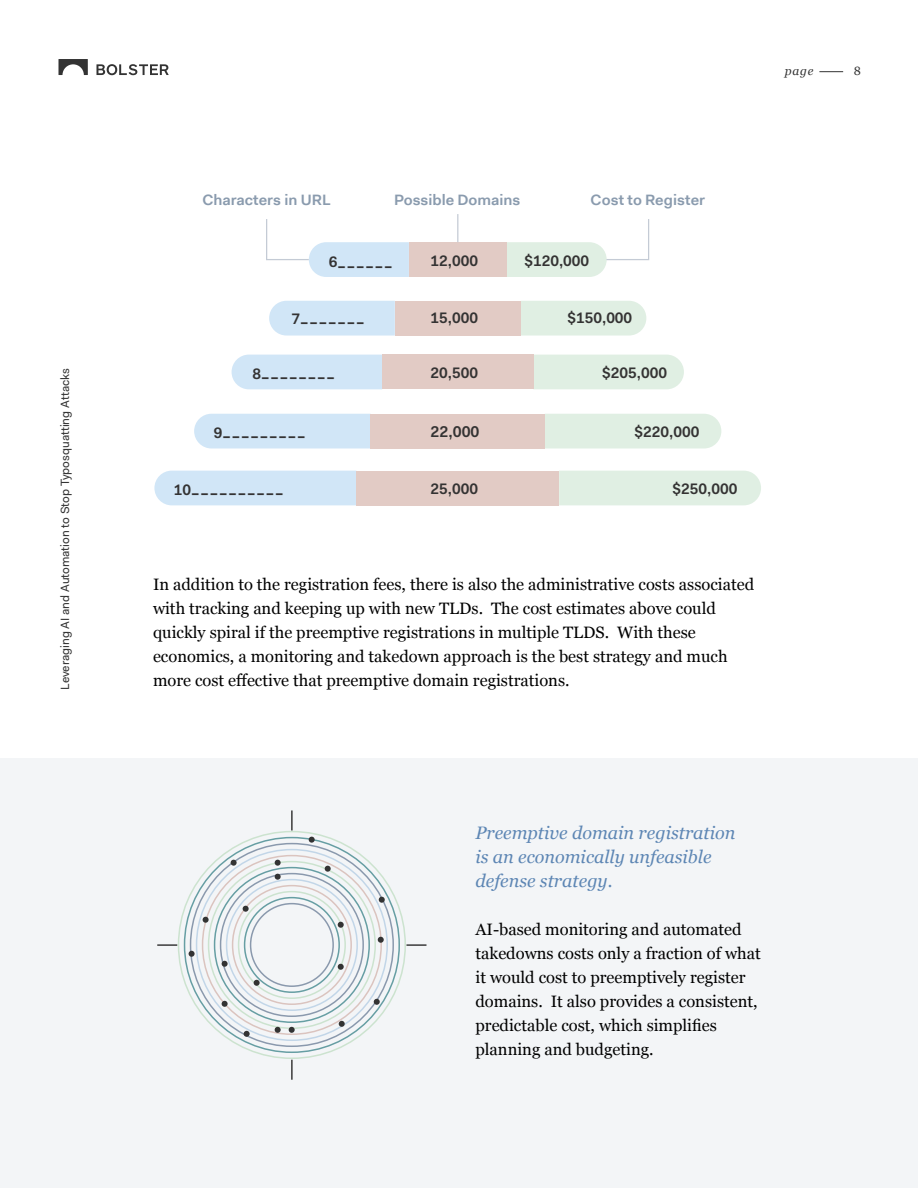
<style>
.page{position:relative;width:918px;height:1188px;background:#fff}
.page>*{position:absolute;margin:0;border:0;box-sizing:border-box;transform-origin:0 0}
.t1{font:22.5px "Georgia";color:#343333}
.body_paragraph{font:italic 18px/24px "Georgia";color:#5d86b4}
.body_paragraph-2{font:16.5px/24px "Georgia";color:#000}
.t2{font:600 15.6px "Fakt";color:#343333}
.t3{font:600 15.3px "Fakt";color:#343333}
.t4{font:600 15px "Fakt TT";color:#8a9bae}
.t5{font:12px "Fakt";color:#333}
.t6{font:italic 12px "Georgia";color:#333}
.t7{font:12px "Georgia";color:#333}
</style>
<div class="page">
<svg style="left:96px;top:64px;width:73px;height:11px"></svg>
<svg style="left:59px;top:59px;width:29px;height:16px"></svg>
<div style="left:0;top:758px;width:918px;height:430px;background:#f3f5f7"></div>
<div style="left:232px;top:885px;width:120px;height:120px;border:2px solid #dbc4bf;border-radius:50%"></div>
<div style="left:238px;top:891px;width:108px;height:108px;border:2px solid #cce3cf;border-radius:50%"></div>
<div style="left:244px;top:897px;width:96px;height:96px;border:2px solid #669ea3;border-radius:50%"></div>
<div style="left:250px;top:903px;width:84px;height:84px;border:2px solid #8a99ad;border-radius:50%"></div>
<hr style="left:291px;top:810px;width:2px;height:20px;background:#333">
<hr style="left:291px;top:1060px;width:2px;height:20px;background:#333">
<hr style="left:157px;top:944px;width:20px;height:2px;background:#333">
<hr style="left:406px;top:944px;width:20px;height:2px;background:#333">
<svg style="left:231px;top:860px;width:6px;height:6px"></svg>
<svg style="left:275px;top:860px;width:6px;height:6px"></svg>
<svg style="left:275px;top:874px;width:6px;height:6px"></svg>
<svg style="left:325px;top:866px;width:6px;height:6px"></svg>
<svg style="left:309px;top:837px;width:6px;height:6px"></svg>
<svg style="left:379px;top:897px;width:6px;height:6px"></svg>
<svg style="left:378px;top:937px;width:6px;height:6px"></svg>
<svg style="left:338px;top:922px;width:6px;height:6px"></svg>
<svg style="left:338px;top:964px;width:6px;height:6px"></svg>
<svg style="left:374px;top:999px;width:6px;height:6px"></svg>
<svg style="left:339px;top:1021px;width:6px;height:6px"></svg>
<svg style="left:289px;top:1027px;width:6px;height:6px"></svg>
<svg style="left:275px;top:1027px;width:6px;height:6px"></svg>
<svg style="left:254px;top:980px;width:6px;height:6px"></svg>
<svg style="left:244px;top:1031px;width:6px;height:6px"></svg>
<svg style="left:222px;top:1001px;width:6px;height:6px"></svg>
<svg style="left:222px;top:961px;width:6px;height:6px"></svg>
<svg style="left:189px;top:951px;width:6px;height:6px"></svg>
<svg style="left:203px;top:917px;width:6px;height:6px"></svg>
<svg style="left:243px;top:906px;width:6px;height:6px"></svg>
<div style="left:559px;top:471px;width:202px;height:34px;background:#e0efe3"></div>
<div style="left:154px;top:471px;width:202px;height:34px;background:#d1e6f7"></div>
<div style="left:356px;top:471px;width:203px;height:34px;background:#e2cbc5"></div>
<div style="left:545px;top:414px;width:176px;height:34px;background:#e0efe3"></div>
<div style="left:194px;top:414px;width:177px;height:34px;background:#d1e6f7"></div>
<div style="left:371px;top:414px;width:174px;height:34px;background:#e2cbc5"></div>
<div style="left:533px;top:355px;width:151px;height:34px;background:#e0efe3"></div>
<div style="left:232px;top:355px;width:150px;height:34px;background:#d1e6f7"></div>
<div style="left:382px;top:355px;width:151px;height:34px;background:#e2cbc5"></div>
<div style="left:521px;top:301px;width:125px;height:35px;background:#e0efe3"></div>
<div style="left:269px;top:301px;width:126px;height:35px;background:#d1e6f7"></div>
<div style="left:395px;top:301px;width:126px;height:35px;background:#e2cbc5"></div>
<div style="left:409px;top:242px;width:98px;height:35px;background:#e2cbc5"></div>
<svg style="left:266px;top:219px;width:143px;height:58px"></svg>
<svg style="left:507px;top:219px;width:143px;height:58px"></svg>
<svg style="left:457px;top:214px;width:1px;height:28px"></svg>
<svg style="left:819px;top:71px;width:24px;height:1px"></svg>
<p class="t5" style="left:57px;top:690px;width:323px;rotate:-90deg">Leveraging AI and Automation to Stop Typosquatting Attacks</p>
<p class="t6" style="left:785px;top:62px;width:30px">page</p>
<p class="t7" style="left:854px;top:62px;width:9px">8</p>
<p class="t4" style="left:202px;top:190px;width:130px">Characters in URL</p>
<p class="t4" style="left:394px;top:190px;width:128px">Possible Domains</p>
<p class="t4" style="left:591px;top:190px;width:116px">Cost to Register</p>
<p class="t1" style="left:329px;top:248px;width:65px"><sup>6</sup>------</p>
<p class="t3" style="left:431px;top:251px;width:49px">12,000</p>
<p class="t3" style="left:524px;top:251px;width:66px">$120,000</p>
<p class="t1" style="left:291px;top:305px;width:75px"><sup>7</sup>-------</p>
<p class="t3" style="left:431px;top:308px;width:49px">15,000</p>
<p class="t3" style="left:567px;top:308px;width:66px">$150,000</p>
<p class="t1" style="left:253px;top:360px;width:84px"><sup>8</sup>--------</p>
<p class="t3" style="left:431px;top:363px;width:49px">20,500</p>
<p class="t3" style="left:602px;top:363px;width:66px">$205,000</p>
<p class="t1" style="left:214px;top:419px;width:93px"><sup>9</sup>---------</p>
<p class="t2" style="left:431px;top:421px;width:50px">22,000</p>
<p class="t3" style="left:635px;top:422px;width:66px">$220,000</p>
<p class="t1" style="left:174px;top:476px;width:111px"><sup>10</sup>----------</p>
<p class="t3" style="left:431px;top:479px;width:49px">25,000</p>
<p class="t3" style="left:673px;top:479px;width:66px">$250,000</p>
<p class="body_paragraph-2" style="left:153px;top:572px;width:603px">In addition to the registration fees, there is also the administrative costs associated with tracking and keeping up with new TLDs. The cost estimates above could quickly spiral if the preemptive registrations in multiple TLDS. With these economics, a monitoring and takedown approach is the best strategy and much more cost effective that preemptive domain registrations.</p>
<p class="body_paragraph" style="left:476px;top:820px;width:262px">Preemptive domain registration is an economically unfeasible defense strategy.</p>
<p class="body_paragraph-2" style="left:476px;top:916px;width:287px">AI-based monitoring and automated takedowns costs only a fraction of what it would cost to preemptively register domains. It also provides a consistent, predictable cost, which simplifies planning and budgeting.</p>
</div>
